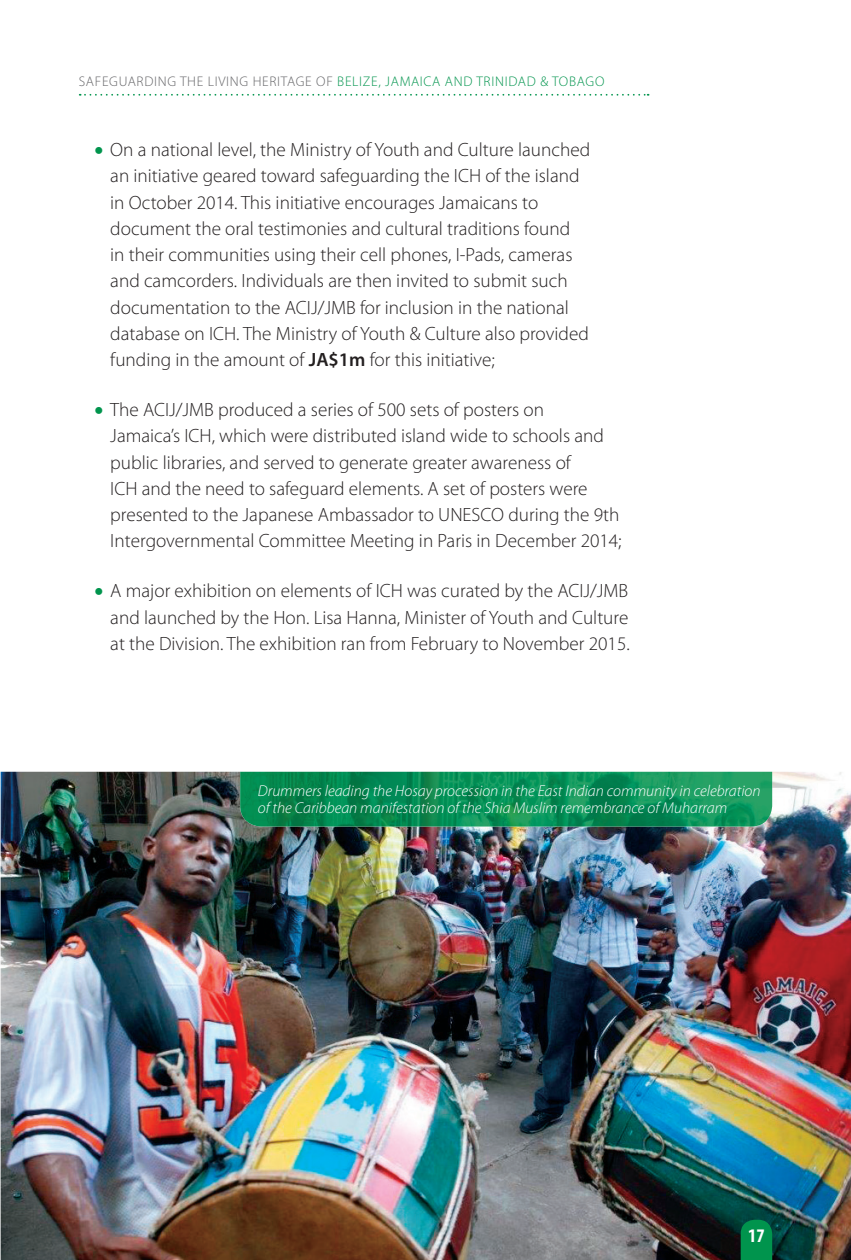
<style>
.page{position:relative;width:851px;height:1260px;background:#fff}
.page>*{position:absolute;margin:0;border:0;box-sizing:border-box;transform-origin:0 0}
.t1{font:300 19.25px/26.2px "Myriad Pro";color:#231f20}
.t2{font:700 condensed 19.25px "Myriad Pro";color:#fff}
.t3{font:italic 300 15.75px/17.3px "Myriad Pro";color:#fff}
.t4{font:300 14px "Myriad Pro";letter-spacing:.05em;color:#00944d}
.s1{color:#636366}
.s2{color:#00944d}
.s3{font-weight:600}
</style>
<div class="page">
<img style="left:1px;top:772px;width:849px;height:488px">
<img style="left:240px;top:772px;width:532px;height:55px">
<svg style="left:80px;top:94px;width:568px;height:2px"></svg>
<svg style="left:740px;top:1220px;width:32px;height:40px"></svg>
<p class="t4" style="left:79px;top:73px;width:527px"><span class="s1">SAFEGUARDING THE LIVING HERITAGE OF</span> BELIZE, JAMAICA AND TRINIDAD &amp; TOBAGO</p>
<p class="t1" style="left:110px;top:136px;width:481px;text-indent:-16px"><span class="s2">•</span> On a national level, the Ministry of Youth and Culture launched an initiative geared toward safeguarding the ICH of the island in October 2014. This initiative encourages Jamaicans to document the oral testimonies and cultural traditions found<br>in their communities using their cell phones, I-Pads, cameras and camcorders. Individuals are then invited to submit such documentation to the ACIJ/JMB for inclusion in the national database on ICH. The Ministry of Youth &amp; Culture also provided funding in the amount of <span class="s3">JA$1m</span> for this initiative;</p>
<p class="t1" style="left:110px;top:396px;width:513px;text-indent:-16px"><span class="s2">•</span> The ACIJ/JMB produced a series of 500 sets of posters on<br>Jamaica’s ICH, which were distributed island wide to schools and public libraries, and served to generate greater awareness of<br>ICH and the need to safeguard elements. A set of posters were presented to the Japanese Ambassador to UNESCO during the 9th Intergovernmental Committee Meeting in Paris in December 2014;</p>
<p class="t1" style="left:110px;top:578px;width:521px;text-align:justify;text-indent:-16px"><span class="s2">•</span> A major exhibition on elements of ICH was curated by the ACIJ/JMB and launched by the Hon. Lisa Hanna, Minister of Youth and Culture at the Division. The exhibition ran from February to November 2015.</p>
<p class="t3" style="left:258px;top:782px;width:504px">Drummers leading the Hosay procession in the East Indian community in celebration of the Caribbean manifestation of the Shia Muslim remembrance of Muharram</p>
<p class="t2" style="left:748px;top:1224px;width:18px">17</p>
</div>
